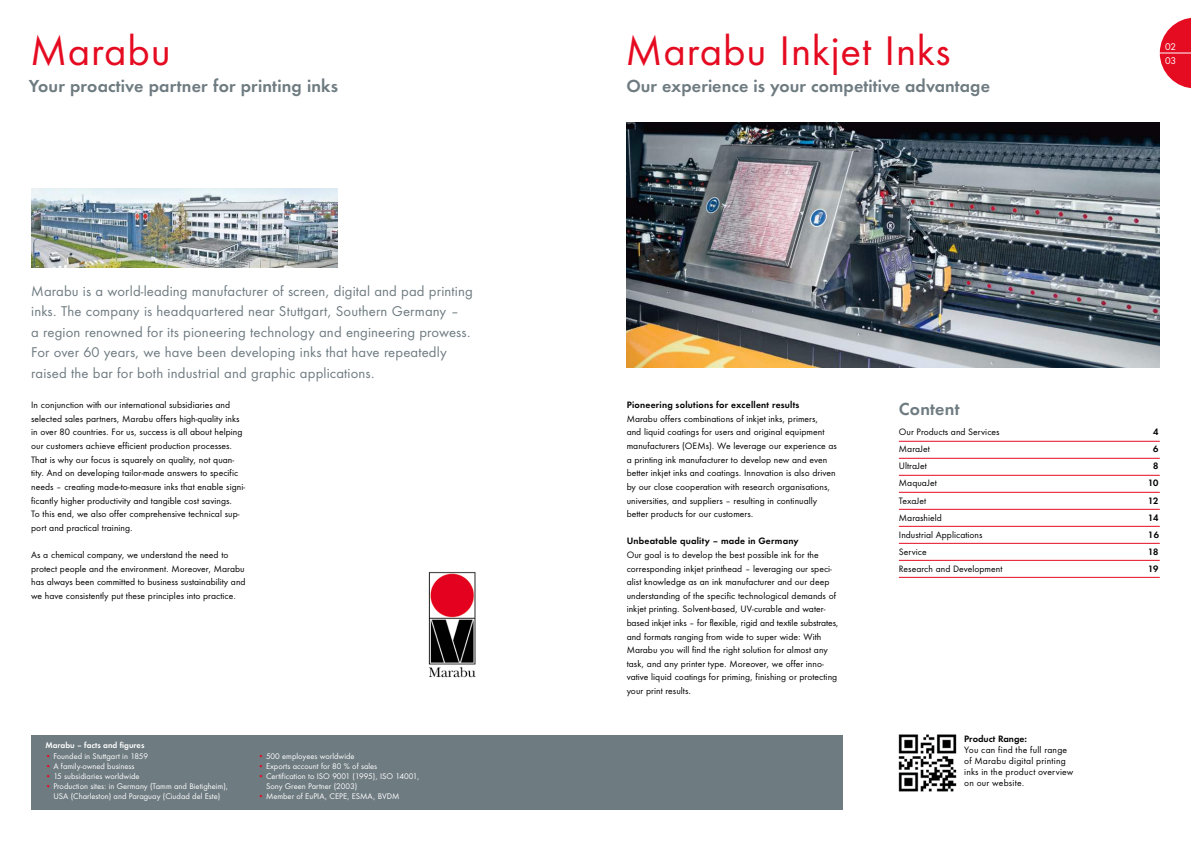
<style>
.page{position:relative;width:1191px;height:842px;background:#fff}
.page>*{position:absolute;margin:0;border:0;box-sizing:border-box;transform-origin:0 0}
.t1{font:38px "Futura ND";letter-spacing:.02em;color:#e50b21}
.t2{font:600 16px "Futura ND";letter-spacing:.01em;color:#6e7b81}
.t3{font:13px/20.4px "Futura ND";letter-spacing:.01em;color:#6e7b81}
.t4{font:9px/14px "Futura ND";color:#fff}
.t5{font:8.5px/13.6px "Futura ND";letter-spacing:.005em;color:#000}
.t6{font:600 8.5px "Futura ND";letter-spacing:.025em;color:#000}
.t7{font:8.5px/11px "Futura ND";letter-spacing:.025em;color:#000}
.t8{font:600 8.5px "Futura ND";color:#000}
.t9{font:7.5px/10.2px "Futura ND";color:#fff;text-align:center}
.t10{font:600 7.5px "Futura ND";color:#fff}
.s1{color:#e50b21}
</style>
<div class="page">
<img style="left:428px;top:572px;width:48px;height:106px">
<div style="left:31px;top:735px;width:811px;height:75px;background:#6e7b81"></div>
<svg style="left:1159px;top:18px;width:32px;height:70px"></svg>
<hr style="left:1157px;top:53px;width:34px;height:1px;background:#fff">
<img style="left:31px;top:189px;width:306px;height:78px">
<hr style="left:899px;top:441px;width:260px;height:1px;background:#e50b21">
<hr style="left:899px;top:458px;width:260px;height:1px;background:#e50b21">
<hr style="left:899px;top:475px;width:260px;height:1px;background:#e50b21">
<hr style="left:899px;top:492px;width:260px;height:1px;background:#e50b21">
<hr style="left:899px;top:509px;width:260px;height:1px;background:#e50b21">
<hr style="left:899px;top:526px;width:260px;height:1px;background:#e50b21">
<hr style="left:899px;top:543px;width:260px;height:1px;background:#e50b21">
<hr style="left:899px;top:560px;width:260px;height:1px;background:#e50b21">
<hr style="left:899px;top:577px;width:260px;height:1px;background:#e50b21">
<img style="left:898px;top:734px;width:59px;height:58px">
<img style="left:626px;top:122px;width:533px;height:245px">
<h1 class="t1" style="left:30px;top:33px;width:142px">Marabu</h1>
<h2 class="t2" style="left:29px;top:76px;width:311px">Your proactive partner for printing inks</h2>
<p class="t3" style="left:31px;top:282px;width:443px">Marabu is a world-leading manufacturer of screen, digital and pad printing inks. The company is headquartered near Stuttgart, Southern Germany –<br>a region renowned for its pioneering technology and engineering prowess.<br>For over 60 years, we have been developing inks that have repeatedly raised the bar for both industrial and graphic applications.</p>
<p class="t5" style="left:31px;top:399px;width:215px">In conjunction with our international subsidiaries and selected sales partners, Marabu offers high-quality inks in over 80 countries. For us, success is all about helping our customers achieve efficient production processes.<br>That is why our focus is squarely on quality, not quan&shy;tity. And on developing tailor-made answers to specific needs – creating made-to-measure inks that enable signi&shy;ficantly higher productivity and tangible cost savings.<br>To this end, we also offer comprehensive technical sup&shy;port and practical training.</p>
<p class="t5" style="left:31px;top:549px;width:216px">As a chemical company, we understand the need to protect people and the environment. Moreover, Marabu has always been committed to business sustainability and we have consistently put these principles into practice.</p>
<p class="t10" style="left:45px;top:741px;width:101px">Marabu – facts and figures</p>
<p class="t9" style="left:45px;top:751px;width:104px"><span class="s1">•</span> Founded in Stuttgart in 1859</p>
<p class="t9" style="left:45px;top:762px;width:91px"><span class="s1">•</span> A family-owned business</p>
<p class="t9" style="left:45px;top:772px;width:96px"><span class="s1">•</span> 15 subsidiaries worldwide</p>
<p class="t9" style="left:45px;top:782px;width:184px"><span class="s1">•</span> Production sites: in Germany (Tamm and Bietigheim),<br>USA (Charleston) and Paraguay (Ciudad del Este)</p>
<p class="t9" style="left:258px;top:751px;width:98px"><span class="s1">•</span> 500 employees worldwide</p>
<p class="t9" style="left:258px;top:762px;width:121px"><span class="s1">•</span> Exports account for 80 % of sales</p>
<p class="t9" style="left:266px;top:772px;width:155px;text-align:left;text-indent:-8px"><span class="s1">•</span> Certification to ISO 9001 (1995), ISO 14001,<br>Sony Green Partner (2003)</p>
<p class="t9" style="left:258px;top:792px;width:143px"><span class="s1">•</span> Member of EuPIA, CEPE, ESMA, BVDM</p>
<h1 class="t1" style="left:625px;top:33px;width:326px">Marabu Inkjet Inks</h1>
<h2 class="t2" style="left:626px;top:76px;width:365px">Our experience is your competitive advantage</h2>
<p class="t4" style="left:1165px;top:40px;width:13px">02<br>03</p>
<p class="t6" style="left:626px;top:400px;width:174px">Pioneering solutions for excellent results</p>
<p class="t5" style="left:626px;top:413px;width:212px">Marabu offers combinations of inkjet inks, primers,<br>and liquid coatings for users and original equipment manufacturers (OEMs). We leverage our experience as a printing ink manufacturer to develop new and even better inkjet inks and coatings. Innovation is also driven by our close cooperation with research organisations, universities, and suppliers – resulting in continually better products for our customers.</p>
<p class="t6" style="left:626px;top:536px;width:173px">Unbeatable quality – made in Germany</p>
<p class="t5" style="left:626px;top:549px;width:213px">Our goal is to develop the best possible ink for the corresponding inkjet printhead – leveraging our speci&shy;alist knowledge as an ink manufacturer and our deep understanding of the specific technological demands of inkjet printing. Solvent-based, UV-curable and water&shy;based inkjet inks – for flexible, rigid and textile substrates, and formats ranging from wide to super wide: With Marabu you will find the right solution for almost any task, and any printer type. Moreover, we offer inno&shy;vative liquid coatings for priming, finishing or protecting your print results.</p>
<h2 class="t2" style="left:899px;top:399px;width:62px">Content</h2>
<p class="t5" style="left:899px;top:426px;width:102px">Our Products and Services</p>
<p class="t6" style="left:1153px;top:427px;width:7px">4</p>
<p class="t5" style="left:899px;top:443px;width:33px">MaraJet</p>
<p class="t6" style="left:1153px;top:444px;width:7px">6</p>
<p class="t5" style="left:899px;top:460px;width:30px">UltraJet</p>
<p class="t6" style="left:1153px;top:461px;width:7px">8</p>
<p class="t5" style="left:899px;top:477px;width:39px">MaquaJet</p>
<p class="t6" style="left:1148px;top:478px;width:12px">10</p>
<p class="t5" style="left:899px;top:494px;width:29px">TexaJet</p>
<p class="t6" style="left:1148px;top:495px;width:12px">12</p>
<p class="t5" style="left:899px;top:511px;width:45px">Marashield</p>
<p class="t6" style="left:1148px;top:512px;width:12px">14</p>
<p class="t5" style="left:899px;top:528px;width:85px">Industrial Applications</p>
<p class="t6" style="left:1148px;top:529px;width:12px">16</p>
<p class="t5" style="left:899px;top:545px;width:29px">Service</p>
<p class="t6" style="left:1148px;top:546px;width:12px">18</p>
<p class="t5" style="left:899px;top:562px;width:105px">Research and Development</p>
<p class="t6" style="left:1148px;top:563px;width:12px">19</p>
<p class="t8" style="left:964px;top:733px;width:64px">Product Range:</p>
<p class="t7" style="left:964px;top:744px;width:111px">You can find the full range of Marabu digital printing inks in the product overview on our website.</p>
</div>
